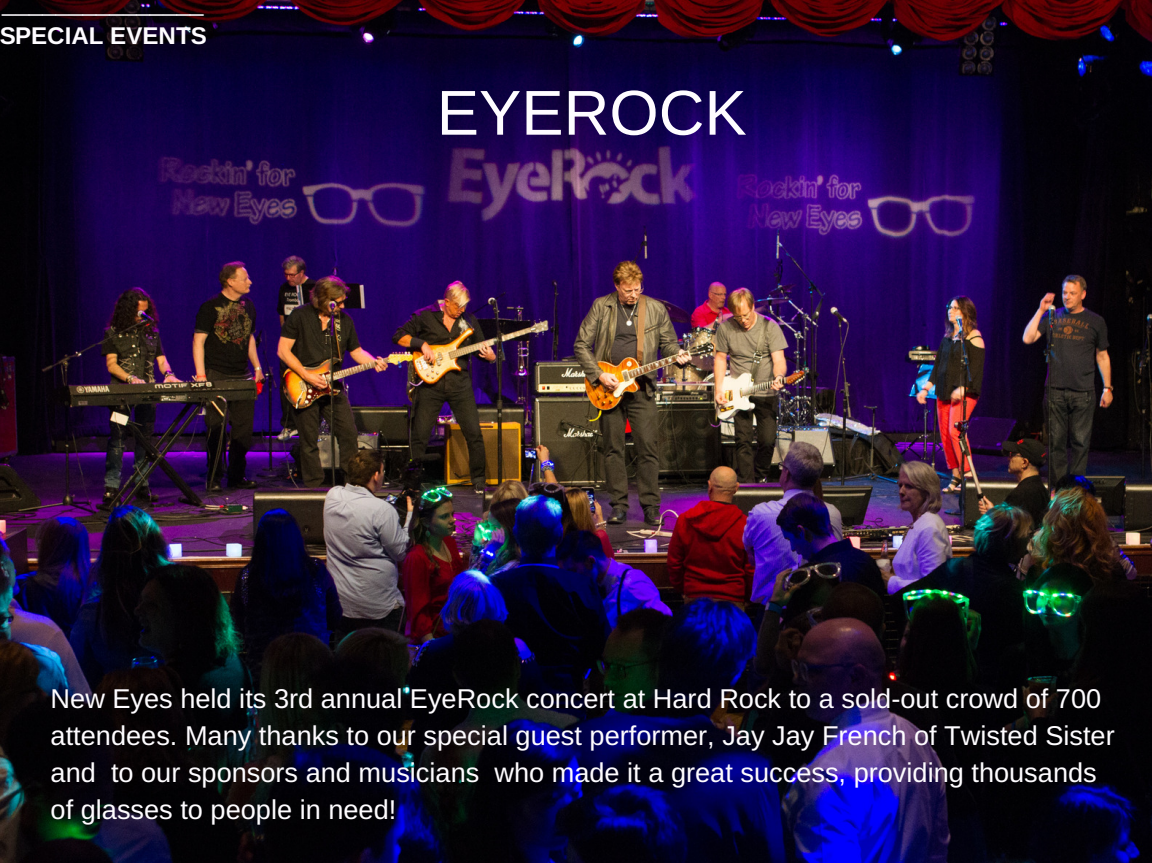
<style>
.page{position:relative;width:1152px;height:863px;background:#fff}
.page>*{position:absolute;margin:0;border:0;box-sizing:border-box;transform-origin:0 0}
.t1{font:63.45px "Arimo";color:#fefcff}
.t2{font:27.15px/37.2px "Arimo";color:#fefcff}
.t3{font:24.15px "Arimo";color:#fefcff}
.t4{font:700 24.15px "Arimo";color:#fefcff}
</style>
<div class="page">
<img style="left:0;top:0;width:1152px;height:862px">
<p class="t3" style="left:2px;top:-11px;width:203px">_______________</p>
<p class="t4" style="left:-1px;top:22px;width:209px">SPECIAL EVENTS</p>
<h1 class="t1" style="left:437px;top:77px;width:311px">EYEROCK</h1>
<p class="t2" style="left:51px;top:679px;width:1066px">New Eyes held its 3rd annual EyeRock concert at Hard Rock to a sold-out crowd of 700 attendees. Many thanks to our special guest performer, Jay Jay French of Twisted Sister and to our sponsors and musicians who made it a great success, providing thousands of glasses to people in need!</p>
</div>
